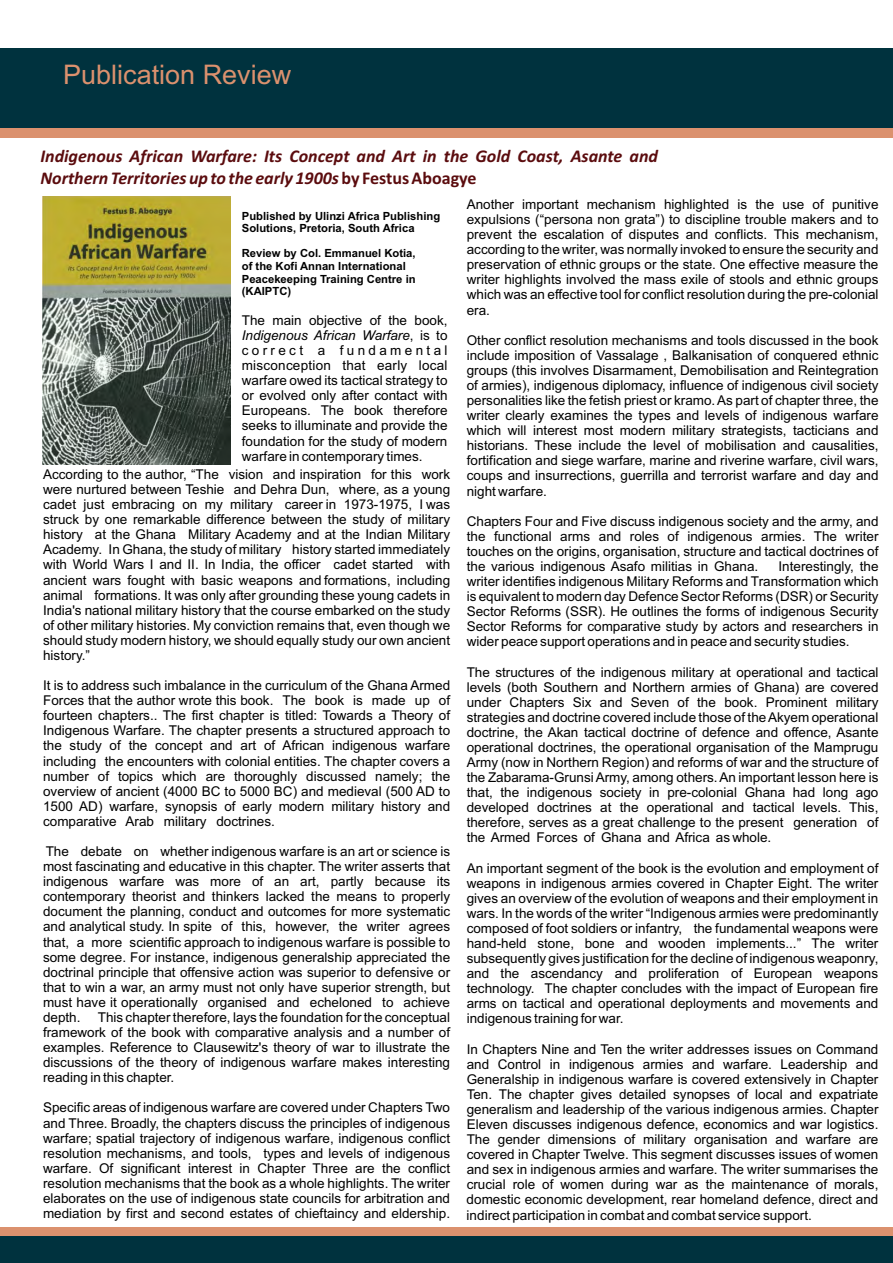
<style>
.page{position:relative;width:893px;height:1263px;background:#fff}
.page>*{position:absolute;margin:0;border:0;box-sizing:border-box;transform-origin:0 0}
.t1{font:27px "Arial";color:#db916e}
.t2{font:italic 700 18px/21.9px "Calibri";color:#5b0c0e}
.t3{font:13.5px/15.1px "Arial";color:#000;text-align:justify}
.t4{font:700 11.25px/12.6px "Arial";color:#000}
.s1{font-style:normal}
.s2{font-style:italic}
</style>
<div class="page">
<div style="left:0;top:48px;width:892px;height:81px;background:#00323e"></div>
<div style="left:0;top:128px;width:893px;height:9px;background:#db916e"></div>
<div style="left:0;top:1227px;width:893px;height:9px;background:#db916e"></div>
<div style="left:0;top:1236px;width:893px;height:27px;background:#00323e"></div>
<img style="left:43px;top:196px;width:188px;height:269px">
<h1 class="t1" style="left:63px;top:64px;width:230px">Publication Review</h1>
<h2 class="t2" style="left:40px;top:147px;width:619px">Indigenous African Warfare: Its Concept and Art in the Gold Coast, Asante and<br>Northern Territories up to the early 1900s <span class="s1">by Festus Aboagye</span></h2>
<p class="t4" style="left:242px;top:210px;width:200px">Published by Ulinzi Africa Publishing<br>Solutions, Pretoria, South Africa</p>
<p class="t4" style="left:242px;top:248px;width:175px">Review by Col. Emmanuel Kotia, of the Kofi Annan International<br>Peacekeeping Training Centre in (KAIPTC)</p>
<p class="t3" style="left:242px;top:314px;width:207px">The main objective of the book, <span class="s2">Indigenous African Warfare</span>, is to correct a fundamental misconception that early local warfare owed its tactical strategy to or evolved only after contact with Europeans. The book therefore seeks to illuminate and provide the foundation for the study of modern warfare in contemporary times.</p>
<p class="t3" style="left:43px;top:468px;width:409px">According to the author, “The vision and inspiration for this work were nurtured between Teshie and Dehra Dun, where, as a young cadet just embracing on my military career in 1973-1975, I was struck by one remarkable difference between the study of military history at the Ghana Military Academy and at the Indian Military Academy. In Ghana, the study of military history started immediately with World Wars I and II. In India, the officer cadet started with ancient wars fought with basic weapons and formations, including animal formations. It was only after grounding these young cadets in India's national military history that the course embarked on the study of other military histories. My conviction remains that, even though we should study modern history, we should equally study our own ancient history.”</p>
<p class="t3" style="left:43px;top:679px;width:409px">It is to address such imbalance in the curriculum of the Ghana Armed Forces that the author wrote this book. The book is made up of fourteen chapters.. The first chapter is titled: Towards a Theory of Indigenous Warfare. The chapter presents a structured approach to the study of the concept and art of African indigenous warfare including the encounters with colonial entities. The chapter covers a number of topics which are thoroughly discussed namely; the overview of ancient (4000 BC to 5000 BC) and medieval (500 AD to 1500 AD) warfare, synopsis of early modern military history and comparative Arab military doctrines.</p>
<p class="t3" style="left:43px;top:845px;width:409px">The debate on whether indigenous warfare is an art or science is most fascinating and educative in this chapter. The writer asserts that indigenous warfare was more of an art, partly because its contemporary theorist and thinkers lacked the means to properly document the planning, conduct and outcomes for more systematic and analytical study. In spite of this, however, the writer agrees that, a more scientific approach to indigenous warfare is possible to some degree. For instance, indigenous generalship appreciated the doctrinal principle that offensive action was superior to defensive or that to win a war, an army must not only have superior strength, but must have it operationally organised and echeloned to achieve depth.</p>
<p class="t3" style="left:43px;top:1011px;width:409px;text-indent:55px">This chapter therefore, lays the foundation for the conceptual framework of the book with comparative analysis and a number of examples. Reference to Clausewitz's theory of war to illustrate the discussions of the theory of indigenous warfare makes interesting reading in this chapter.</p>
<p class="t3" style="left:43px;top:1101px;width:409px">Specific areas of indigenous warfare are covered under Chapters Two and Three. Broadly, the chapters discuss the principles of indigenous warfare; spatial trajectory of indigenous warfare, indigenous conflict resolution mechanisms, and tools, types and levels of indigenous warfare. Of significant interest in Chapter Three are the conflict resolution mechanisms that the book as a whole highlights. The writer elaborates on the use of indigenous state councils for arbitration and mediation by first and second estates of chieftaincy and eldership.</p>
<p class="t3" style="left:467px;top:198px;width:413px">Another important mechanism highlighted is the use of punitive expulsions (“persona non grata”) to discipline trouble makers and to prevent the escalation of disputes and conflicts. This mechanism, according to the writer, was normally invoked to ensure the security and preservation of ethnic groups or the state. One effective measure the writer highlights involved the mass exile of stools and ethnic groups which was an effective tool for conflict resolution during the pre-colonial era.</p>
<p class="t3" style="left:467px;top:334px;width:413px">Other conflict resolution mechanisms and tools discussed in the book include imposition of Vassalage , Balkanisation of conquered ethnic groups (this involves Disarmament, Demobilisation and Reintegration of armies), indigenous diplomacy, influence of indigenous civil society personalities like the fetish priest or kramo. As part of chapter three, the writer clearly examines the types and levels of indigenous warfare which will interest most modern military strategists, tacticians and historians. These include the level of mobilisation and causalities, fortification and siege warfare, marine and riverine warfare, civil wars, coups and insurrections, guerrilla and terrorist warfare and day and night warfare.</p>
<p class="t3" style="left:467px;top:515px;width:413px">Chapters Four and Five discuss indigenous society and the army, and the functional arms and roles of indigenous armies. The writer touches on the origins, organisation, structure and tactical doctrines of the various indigenous Asafo militias in Ghana.</p>
<p class="t3" style="left:467px;top:560px;width:413px;text-indent:312px">Interestingly, the writer identifies indigenous Military Reforms and Transformation which is equivalent to modern day Defence Sector Reforms (DSR) or Security Sector Reforms (SSR). He outlines the forms of indigenous Security Sector Reforms for comparative study by actors and researchers in wider peace support operations and in peace and security studies.</p>
<p class="t3" style="left:467px;top:665px;width:413px">The structures of the indigenous military at operational and tactical levels (both Southern and Northern armies of Ghana) are covered under Chapters Six and Seven of the book. Prominent military strategies and doctrine covered include those of the Akyem operational doctrine, the Akan tactical doctrine of defence and offence, Asante operational doctrines, the operational organisation of the Mamprugu Army (now in Northern Region) and reforms of war and the structure of the Zabarama-Grunsi Army, among others. An important lesson here is that, the indigenous society in pre-colonial Ghana had long ago developed doctrines at the operational and tactical levels. This, therefore, serves as a great challenge to the present generation of the Armed Forces of Ghana and Africa as whole.</p>
<p class="t3" style="left:467px;top:861px;width:413px">An important segment of the book is the evolution and employment of weapons in indigenous armies covered in Chapter Eight. The writer gives an overview of the evolution of weapons and their employment in wars. In the words of the writer “Indigenous armies were predominantly composed of foot soldiers or infantry, the fundamental weapons were hand-held stone, bone and wooden implements...” The writer subsequently gives justification for the decline of indigenous weaponry, and the ascendancy and proliferation of European weapons technology. The chapter concludes with the impact of European fire arms on tactical and operational deployments and movements and indigenous training for war.</p>
<p class="t3" style="left:467px;top:1042px;width:413px">In Chapters Nine and Ten the writer addresses issues on Command and Control in indigenous armies and warfare. Leadership and Generalship in indigenous warfare is covered extensively in Chapter Ten. The chapter gives detailed synopses of local and expatriate generalism and leadership of the various indigenous armies. Chapter Eleven discusses indigenous defence, economics and war logistics.<br>The gender dimensions of military organisation and warfare are covered in Chapter Twelve. This segment discusses issues of women and sex in indigenous armies and warfare. The writer summarises the crucial role of women during war as the maintenance of morals, domestic economic development, rear homeland defence, direct and indirect participation in combat and combat service support.</p>
</div>
